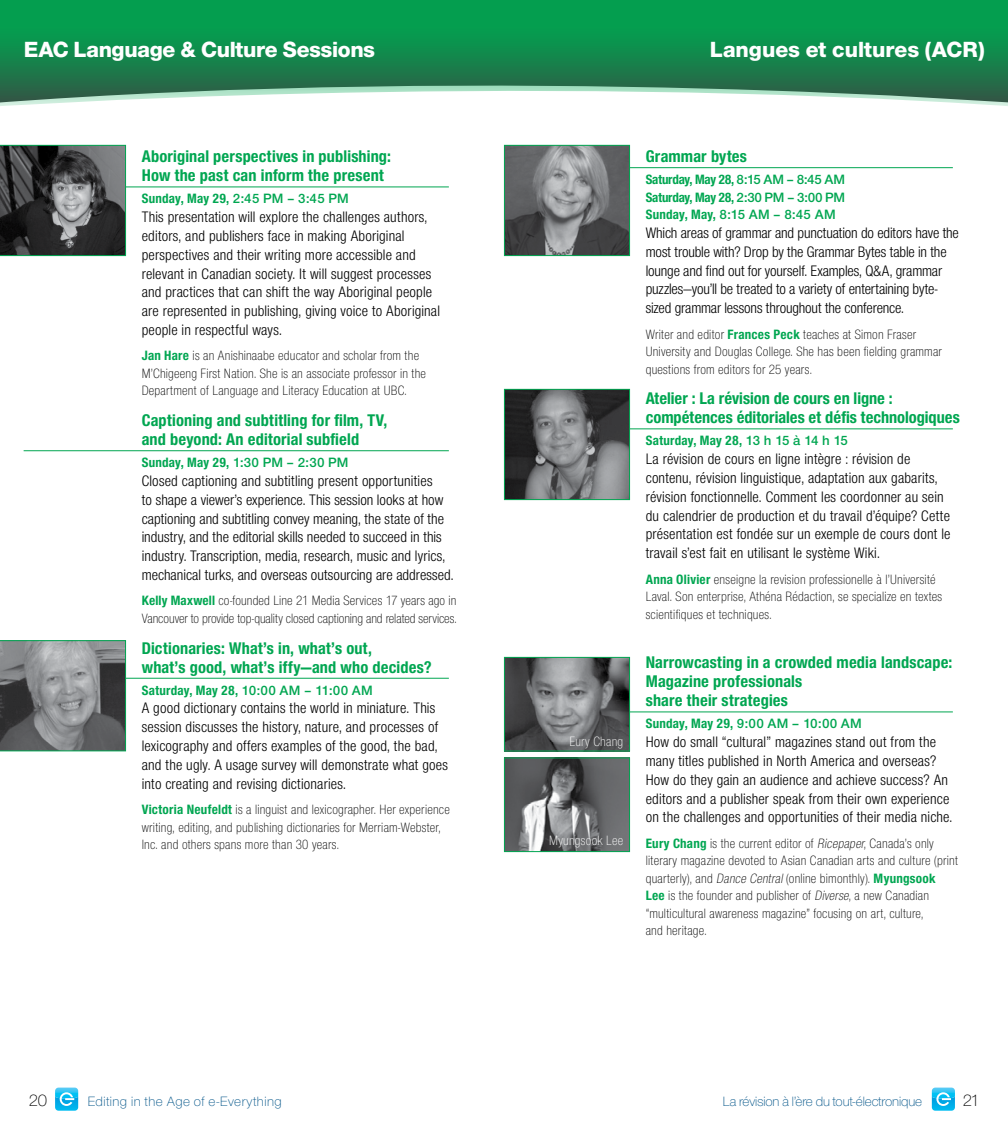
<style>
.page{position:relative;width:1008px;height:1134px;background:#fff}
.page>*{position:absolute;margin:0;border:0;box-sizing:border-box;transform-origin:0 0}
.t1{font:22.75px "Nimbus San Nov T Heav";letter-spacing:-.01em;color:#fff}
.t2{font:700 condensed 17.5px/19.2px "Nimbus San Nov T";letter-spacing:.01em;color:#00a651}
.t3{font:17.5px "Nimbus San Nov D Ligh";color:#000}
.t4{font:condensed 15.75px/18.7px "Nimbus San Nov T";letter-spacing:.01em;color:#000}
.t5{font:condensed 15.75px/18.7px "Nimbus San Nov T";letter-spacing:-.01em;color:#000}
.t6{font:14px/17.5px "Nimbus San Nov T Ligh Cond";letter-spacing:.015em;color:#000}
.t7{font:700 condensed 14px/17.5px "Nimbus San Nov T";letter-spacing:.01em;color:#00a651;text-align:justify}
.t8{font:14px/17.5px "Nimbus San Nov T Ligh Cond";letter-spacing:-.005em;color:#000}
.t9{font:14px "Nimbus San Nov D Ligh";letter-spacing:.01em;color:#005488}
.t10{font:14px "Nimbus San Nov D Ligh";letter-spacing:.035em;color:#005488}
.t11{font:600 14px "Nimbus San Nov T";letter-spacing:.02em;color:#00a651}
.t12{font:14px "Nimbus San Nov T Ligh Cond";letter-spacing:.015em;color:#fff}
.s1{font-weight:600;font-stretch:normal}
.s2{font-family:"Nimbus San Nov T";font-weight:700;font-stretch:condensed;color:#00a651}
.s3{font-weight:700;font-stretch:condensed}
.s4{font-style:italic}
</style>
<div class="page">
<svg style="left:0;top:0;width:1008px;height:106px;background:#2e9963"></svg>
<hr style="left:24px;top:187px;width:425px;height:1px;background:#00a651">
<hr style="left:24px;top:450px;width:425px;height:1px;background:#00a651">
<hr style="left:24px;top:678px;width:425px;height:1px;background:#00a651">
<hr style="left:528px;top:167px;width:425px;height:1px;background:#00a651">
<hr style="left:528px;top:429px;width:425px;height:1px;background:#00a651">
<hr style="left:528px;top:712px;width:425px;height:1px;background:#00a651">
<svg style="left:0;top:145px;width:126px;height:111px;background:#454848"></svg>
<img style="left:506px;top:147px;width:122px;height:107px">
<div style="left:504px;top:145px;width:126px;height:111px;border:1px solid #00a651"></div>
<img style="left:506px;top:391px;width:122px;height:107px">
<div style="left:504px;top:389px;width:126px;height:111px;border:1px solid #00a651"></div>
<img style="left:506px;top:659px;width:122px;height:90px">
<div style="left:504px;top:657px;width:126px;height:94px;border:1px solid #00a651"></div>
<img style="left:506px;top:760px;width:122px;height:90px">
<div style="left:504px;top:758px;width:126px;height:94px;border:1px solid #00a651"></div>
<svg style="left:0;top:640px;width:126px;height:111px;background:#747879"></svg>
<svg style="left:55px;top:1088px;width:23px;height:23px"></svg>
<svg style="left:932px;top:1088px;width:23px;height:23px"></svg>
<h1 class="t1" style="left:24px;top:36px;width:353px">EAC Language &amp; Culture Sessions</h1>
<h1 class="t1" style="left:710px;top:36px;width:277px">Langues et cultures (ACR)</h1>
<p class="t2" style="left:142px;top:146px;width:251px">Aboriginal perspectives in publishing:<br>How the past can inform the present</p>
<p class="t7" style="left:142px;top:190px;width:209px">Sunday, May 29, <span class="s1">2:45 PM – 3:45 PM</span></p>
<p class="t4" style="left:142px;top:207px;width:300px">This presentation will explore the challenges authors, editors, and publishers face in making Aboriginal perspectives and their writing more accessible and relevant in Canadian society. It will suggest processes and practices that can shift the way Aboriginal people are represented in publishing, giving voice to Aboriginal people in respectful ways.</p>
<p class="t6" style="left:142px;top:347px;width:286px"><span class="s2">Jan Hare</span> is an Anishinaabe educator and scholar from the<br>M’Chigeeng First Nation. She is an associate professor in the<br>Department of Language and Literacy Education at UBC.</p>
<p class="t2" style="left:142px;top:410px;width:247px">Captioning and subtitling for film, TV, and beyond: An editorial subfield</p>
<p class="t7" style="left:142px;top:453px;width:208px">Sunday, May 29, <span class="s1">1:30 PM – 2:30 PM</span></p>
<p class="t4" style="left:142px;top:471px;width:313px">Closed captioning and subtitling present opportunities<br>to shape a viewer’s experience. This session looks at how captioning and subtitling convey meaning, the state of the industry, and the editorial skills needed to succeed in this industry. Transcription, media, research, music and lyrics, mechanical turks, and overseas outsourcing are addressed.</p>
<p class="t8" style="left:142px;top:592px;width:316px"><span class="s2">Kelly Maxwell</span> co-founded Line 21 Media Services 17 years ago in<br>Vancouver to provide top-quality closed captioning and related services.</p>
<p class="t2" style="left:142px;top:638px;width:291px">Dictionaries: What’s in, what’s out,<br>what’s good, what’s iffy—and who decides?</p>
<p class="t7" style="left:142px;top:681px;width:232px">Saturday, May 28, <span class="s1">10:00 AM – 11:00 AM</span></p>
<p class="t4" style="left:142px;top:699px;width:308px">A good dictionary contains the world in miniature. This session discusses the history, nature, and processes of lexicography and offers examples of the good, the bad, and the ugly. A usage survey will demonstrate what goes into creating and revising dictionaries.</p>
<p class="t6" style="left:142px;top:801px;width:310px"><span class="s2">Victoria Neufeldt</span> is a linguist and lexicographer. Her experience writing, editing, and publishing dictionaries for Merriam-Webster,<br>Inc. and others spans more than 30 years.</p>
<p class="t12" style="left:569px;top:734px;width:55px">Eury Chang</p>
<p class="t12" style="left:549px;top:833px;width:75px">Myungsook Lee</p>
<p class="t2" style="left:646px;top:146px;width:103px">Grammar bytes</p>
<p class="t7" style="left:646px;top:170px;width:201px">Saturday, May 28, <span class="s1">8:15 AM – 8:45 AM </span>Saturday, May 28, <span class="s1">2:30 PM – 3:00 PM </span>Sunday, May, <span class="s1">8:15 AM – 8:45 AM</span></p>
<p class="t5" style="left:646px;top:223px;width:315px">Which areas of grammar and punctuation do editors have the most trouble with? Drop by the Grammar Bytes table in the lounge and find out for yourself. Examples, Q&amp;A, grammar puzzles—you’ll be treated to a variety of entertaining byte&shy;sized grammar lessons throughout the conference.</p>
<p class="t6" style="left:646px;top:325px;width:298px">Writer and editor <span class="s2">Frances Peck</span> teaches at Simon Fraser<br>University and Douglas College. She has been fielding grammar questions from editors for 25 years.</p>
<p class="t2" style="left:646px;top:388px;width:316px">Atelier : La révision de cours en ligne : compétences éditoriales et défis technologiques</p>
<p class="t7" style="left:646px;top:432px;width:204px">Saturday, May 28, <span class="s1">13 h 15 à 14 h 15</span></p>
<p class="t4" style="left:646px;top:449px;width:306px">La révision de cours en ligne intègre : révision de contenu, révision linguistique, adaptation aux gabarits, révision fonctionnelle. Comment les coordonner au sein du calendrier de production et du travail d’équipe? Cette présentation est fondée sur un exemple de cours dont le travail s’est fait en utilisant le système Wiki.</p>
<p class="t6" style="left:646px;top:570px;width:298px"><span class="s2">Anna Olivier</span> enseigne la revision professionelle à l’Université<br>Laval. Son enterprise, Athéna Rédaction, se specialize en textes scientifiques et techniques.</p>
<p class="t2" style="left:646px;top:652px;width:308px">Narrowcasting in a crowded media landscape:<br>Magazine professionals<br>share their strategies</p>
<p class="t11" style="left:646px;top:716px;width:218px"><span class="s3">Sunday, May 29,</span> 9:00 AM – 10:00 AM</p>
<p class="t4" style="left:646px;top:732px;width:308px">How do small “cultural” magazines stand out from the many titles published in North America and overseas?<br>How do they gain an audience and achieve success? An editors and a publisher speak from their own experience on the challenges and opportunities of their media niche.</p>
<p class="t6" style="left:646px;top:834px;width:314px"><span class="s2">Eury Chang</span> is the current editor of <span class="s4">Ricepaper</span>, Canada’s only literary magazine devoted to Asian Canadian arts and culture (print quarterly), and <span class="s4">Dance Central</span>(online bimonthly). <span class="s2">Myungsook<br>Lee</span> is the founder and publisher of <span class="s4">Diverse</span>, a new Canadian “multicultural awareness magazine” focusing on art, culture,<br>and heritage.</p>
<p class="t3" style="left:29px;top:1091px;width:19px">20</p>
<p class="t10" style="left:88px;top:1094px;width:195px">Editing in the Age of e-Everything</p>
<p class="t9" style="left:723px;top:1094px;width:201px">La révision à l’ère du tout-électronique</p>
<p class="t3" style="left:964px;top:1091px;width:16px">21</p>
</div>
